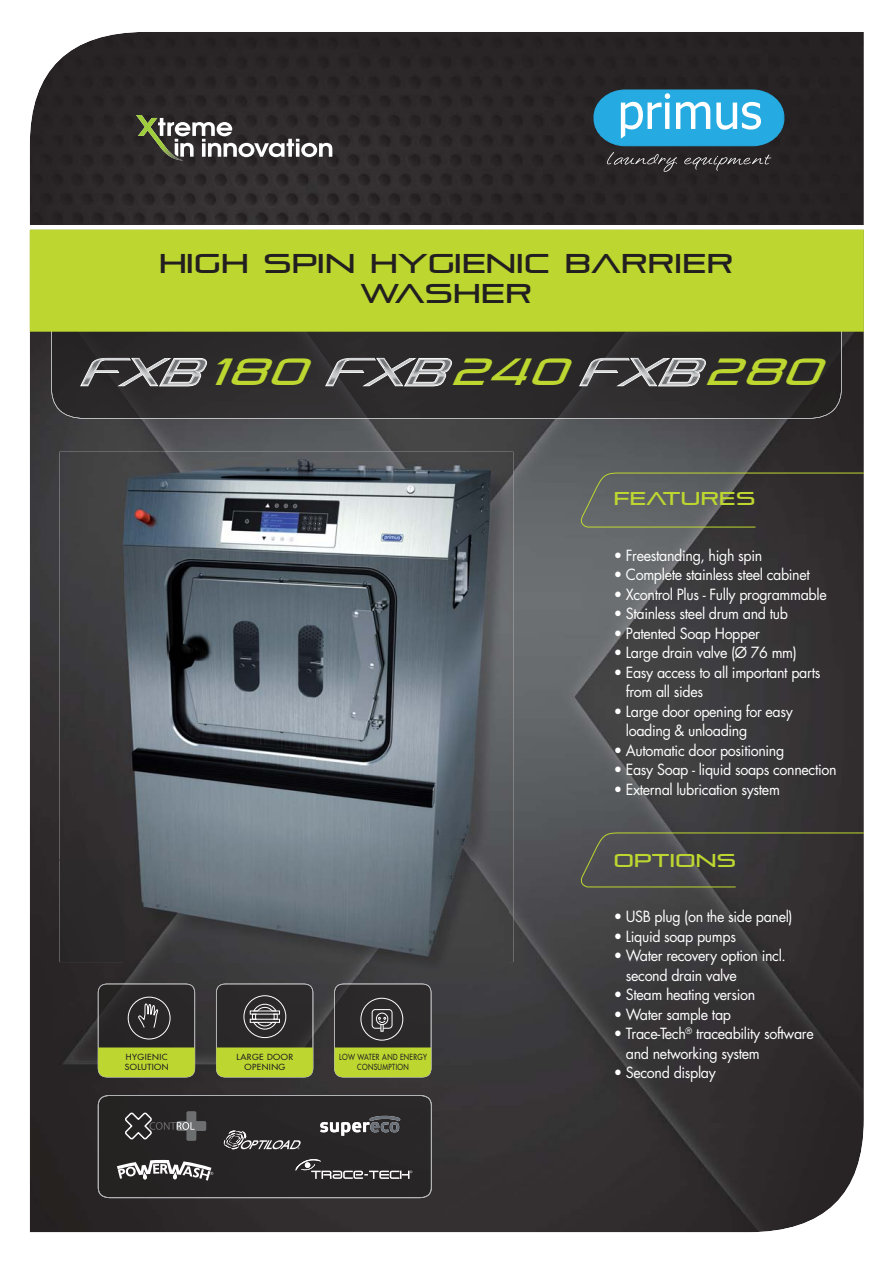
<style>
.page{position:relative;width:893px;height:1263px;background:#fff}
.page>*{position:absolute;margin:0;border:0;box-sizing:border-box;transform-origin:0 0}
.t1{font:italic 37.8px "Pirulen";color:#bed730;scale:1.08 1}
.t2{font:27px/30px "Pirulen";letter-spacing:.01em;color:#231f20;text-align:center;scale:1.05 1}
.t3{font:18.6px "Pirulen";letter-spacing:.02em;color:#bed730;scale:1.05 1}
.t4{font:15px/19.5px "Futura CE";letter-spacing:-.025em;color:#fff;scale:.95 1}
.t5{font:8.25px/9.9px "Futura CE";letter-spacing:.05em;color:#231f20;text-align:center;scale:1.05 1}
.t6{font:8.25px/9.9px "Futura CE";letter-spacing:.05em;color:#231f20;text-align:center;scale:.82 1}
</style>
<div class="page">
<img style="left:30px;top:332px;width:834px;height:900px">
<img style="left:30px;top:32px;width:834px;height:193px">
<img style="left:51px;top:332px;width:791px;height:87px">
<svg style="left:594px;top:90px;width:190px;height:56px;background:#46aed9"></svg>
<svg style="left:607px;top:152px;width:164px;height:20px;background:#3d3a3a"></svg>
<svg style="left:578px;top:472px;width:286px;height:56px;background:#4c4d4a"></svg>
<svg style="left:578px;top:832px;width:286px;height:55px;background:#42413f"></svg>
<img style="left:136px;top:115px;width:48px;height:46px">
<svg style="left:158px;top:118px;width:174px;height:39px"></svg>
<img style="left:124px;top:503px;width:384px;height:471px">
<img style="left:60px;top:452px;width:100px;height:408px">
<img style="left:160px;top:452px;width:353px;height:51px">
<img style="left:507px;top:502px;width:6px;height:460px">
<div style="left:60px;top:860px;width:66px;height:102px;background:#2c292a"></div>
<img style="left:334px;top:983px;width:97px;height:64px">
<div style="left:334px;top:1047px;width:97px;height:30px;background:#bed730"></div>
<div style="left:361px;top:998px;width:42px;height:42px;border:1px solid #fff;border-radius:50%"></div>
<div style="left:372px;top:1009px;width:20px;height:19px;border:1px solid #fff;border-radius:3px"></div>
<div style="left:376px;top:1013px;width:12px;height:12px;border:1px solid #fff;border-radius:50%"></div>
<svg style="left:378px;top:1017px;width:8px;height:14px"></svg>
<img style="left:216px;top:983px;width:97px;height:64px">
<div style="left:216px;top:1047px;width:97px;height:30px;background:#bed730"></div>
<svg style="left:243px;top:995px;width:44px;height:43px;background:#545253"></svg>
<div style="left:98px;top:1095px;width:334px;height:103px;background:#282526"></div>
<svg style="left:117px;top:1160px;width:96px;height:20px"></svg>
<svg style="left:296px;top:1158px;width:116px;height:21px;background:#4d4b4b"></svg>
<svg style="left:320px;top:1122px;width:49px;height:14px"></svg>
<img style="left:370px;top:1116px;width:30px;height:16px">
<svg style="left:123px;top:1111px;width:83px;height:30px;background:#464445"></svg>
<div style="left:30px;top:230px;width:834px;height:102px;background:#bed730"></div>
<svg style="left:81px;top:358px;width:126px;height:28px;background:#6d6c6d"></svg>
<svg style="left:326px;top:358px;width:126px;height:28px;background:#6f6e6f"></svg>
<svg style="left:580px;top:358px;width:126px;height:28px;background:#6f6e70"></svg>
<svg style="left:223px;top:1130px;width:78px;height:20px;background:#565455"></svg>
<img style="left:98px;top:983px;width:97px;height:64px">
<div style="left:98px;top:1047px;width:97px;height:30px;background:#bed730"></div>
<div style="left:128px;top:997px;width:42px;height:42px;border:1px solid #fff;border-radius:50%"></div>
<svg style="left:138px;top:1003px;width:21px;height:25px"></svg>
<h2 class="t2" style="left:159px;top:250px;width:548px">HIGH SPIN HYGIENIC BARRIER<br>WASHER</h2>
<h1 class="t1" style="left:208px;top:353px;width:106px">180</h1>
<h1 class="t1" style="left:450px;top:353px;width:123px">240</h1>
<h1 class="t1" style="left:704px;top:353px;width:123px">280</h1>
<p class="t3" style="left:614px;top:490px;width:136px">FEATURES</p>
<p class="t4" style="left:614px;top:547px;width:158px">• Freestanding, high spin</p>
<p class="t4" style="left:614px;top:566px;width:208px">• Complete stainless steel cabinet</p>
<p class="t4" style="left:614px;top:586px;width:226px">• Xcontrol Plus - Fully programmable</p>
<p class="t4" style="left:614px;top:605px;width:185px">• Stainless steel drum and tub</p>
<p class="t4" style="left:614px;top:625px;width:155px">• Patented Soap Hopper</p>
<p class="t4" style="left:614px;top:644px;width:194px">• Large drain valve (Ø 76 mm)</p>
<p class="t4" style="left:626px;top:664px;width:206px;text-indent:-12px">• Easy access to all important parts from all sides</p>
<p class="t4" style="left:626px;top:703px;width:177px;text-indent:-12px">• Large door opening for easy loading &amp; unloading</p>
<p class="t4" style="left:614px;top:742px;width:181px">• Automatic door positioning</p>
<p class="t4" style="left:614px;top:761px;width:236px">• Easy Soap - liquid soaps connection</p>
<p class="t4" style="left:614px;top:781px;width:176px">• External lubrication system</p>
<p class="t5" style="left:125px;top:1053px;width:43px;text-align:left">HYGIENIC<br>SOLUTION</p>
<p class="t5" style="left:237px;top:1053px;width:55px">LARGE DOOR<br>OPENING</p>
<p class="t6" style="left:339px;top:1053px;width:109px">LOW WATER AND ENERGY<br>CONSUMPTION</p>
<p class="t3" style="left:614px;top:851px;width:118px">OPTIONS</p>
<p class="t4" style="left:614px;top:908px;width:190px">• USB plug (on the side panel)</p>
<p class="t4" style="left:614px;top:928px;width:130px">• Liquid soap pumps</p>
<p class="t4" style="left:626px;top:947px;width:170px;text-indent:-12px">• Water recovery option incl. second drain valve</p>
<p class="t4" style="left:614px;top:986px;width:150px">• Steam heating version</p>
<p class="t4" style="left:614px;top:1006px;width:125px">• Water sample tap</p>
<p class="t4" style="left:626px;top:1025px;width:199px;text-indent:-12px">• Trace-Tech<sup>®</sup> traceability software and networking system</p>
<p class="t4" style="left:614px;top:1064px;width:109px">• Second display</p>
</div>
